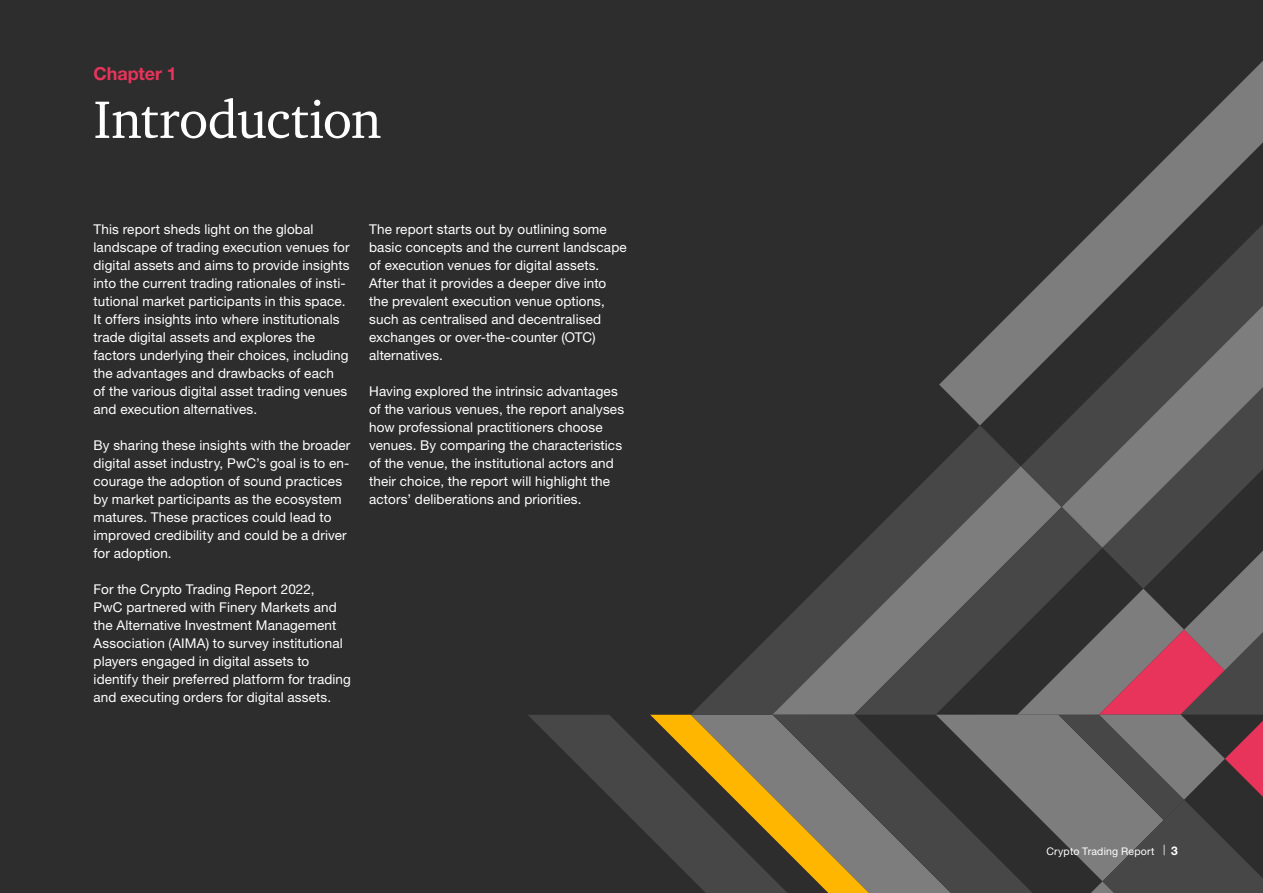
<style>
.page{position:relative;width:1263px;height:893px;background:#2d2d2d}
.page>*{position:absolute;margin:0;border:0;box-sizing:border-box;transform-origin:0 0}
.t1{font:54px "ITC Charter Com";letter-spacing:-.01em;color:#fff}
.t2{font:700 18px "Helvetica Neue LT Std";letter-spacing:-.005em;color:#e8345a}
.t3{font:13.5px/18px "Helvetica Neue LT Std";letter-spacing:.01em;color:#fff}
.t4{font:10.5px "Helvetica Neue LT Std";letter-spacing:.015em;color:#fff}
.s1{font-weight:700;font-size:12px}
</style>
<div class="page">
<svg style="left:528px;top:715px;width:122px;height:122px"></svg>
<svg style="left:650px;top:715px;width:41px;height:163px"></svg>
<svg style="left:939px;top:61px;width:324px;height:326px"></svg>
<svg style="left:691px;top:715px;width:81px;height:178px"></svg>
<svg style="left:691px;top:634px;width:81px;height:81px;fill:#454545"></svg>
<svg style="left:772px;top:470px;width:164px;height:245px"></svg>
<svg style="left:1021px;top:224px;width:242px;height:163px"></svg>
<svg style="left:772px;top:715px;width:164px;height:178px"></svg>
<svg style="left:1061px;top:306px;width:202px;height:81px"></svg>
<svg style="left:854px;top:507px;width:82px;height:208px;background:#5a5a5a"></svg>
<svg style="left:936px;top:387px;width:327px;height:506px"></svg>
<h2 class="t2" style="left:94px;top:62px;width:85px">Chapter 1</h2>
<h1 class="t1" style="left:94px;top:86px;width:289px">Introduction</h1>
<p class="t3" style="left:94px;top:220px;width:258px">This report sheds light on the global landscape of trading execution venues for digital assets and aims to provide insights into the current trading rationales of insti&shy;tutional market participants in this space.<br>It offers insights into where institutionals trade digital assets and explores the factors underlying their choices, including the advantages and drawbacks of each<br>of the various digital asset trading venues and execution alternatives.</p>
<p class="t3" style="left:94px;top:436px;width:258px">By sharing these insights with the broader digital asset industry, PwC’s goal is to en&shy;courage the adoption of sound practices by market participants as the ecosystem matures. These practices could lead to improved credibility and could be a driver for adoption.</p>
<p class="t3" style="left:94px;top:580px;width:259px">For the Crypto Trading Report 2022,<br>PwC partnered with Finery Markets and the Alternative Investment Management Association (AIMA) to survey institutional players engaged in digital assets to identify their preferred platform for trading and executing orders for digital assets.</p>
<p class="t3" style="left:369px;top:220px;width:259px">The report starts out by outlining some basic concepts and the current landscape of execution venues for digital assets.<br>After that it provides a deeper dive into the prevalent execution venue options, such as centralised and decentralised exchanges or over-the-counter (OTC) alternatives.</p>
<p class="t3" style="left:369px;top:382px;width:256px">Having explored the intrinsic advantages of the various venues, the report analyses how professional practitioners choose venues. By comparing the characteristics of the venue, the institutional actors and their choice, the report will highlight the actors’ deliberations and priorities.</p>
<p class="t4" style="left:1046px;top:845px;width:133px">Crypto Trading Report | <span class="s1">3</span></p>
</div>
